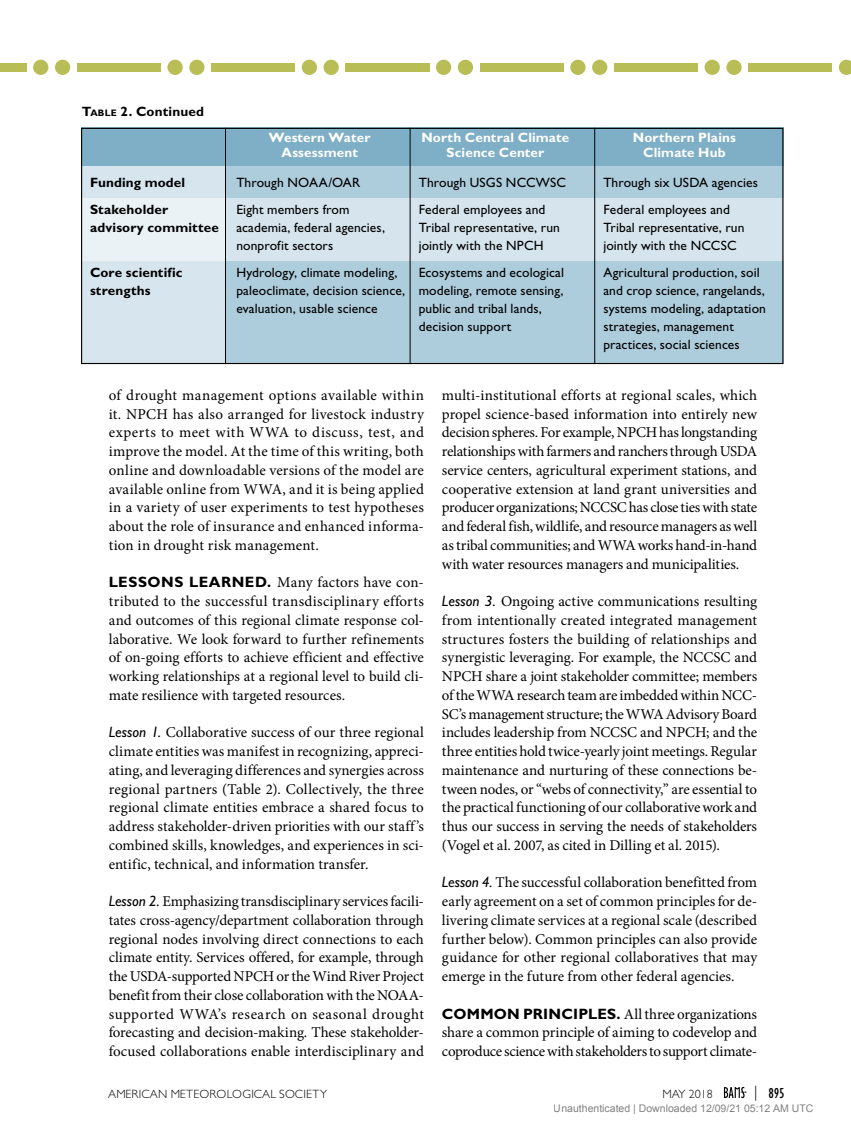
<style>
.page{position:relative;width:851px;height:1134px;background:#fff}
.page>*{position:absolute;margin:0;border:0;box-sizing:border-box;transform-origin:0 0}
.AA_Body_Text{font:15px/18.8px "Minion Pro";color:#000;text-align:justify}
.AA_First_Paragraph_w{font:15px/18.8px "Minion Pro";letter-spacing:-.01em;color:#000;text-align:justify}
.t1{font:condensed 15px "Gill Sans Std";color:#000}
.AA_Table_Text{font:13.5px/18px "Gill Sans Std";letter-spacing:.01em;color:#000}
.AA_Table_Text-2{font:700 13.5px "Gill Sans Std";letter-spacing:.01em;color:#fff}
.AA_Table_Text-3{font:700 13.5px "Gill Sans Std";letter-spacing:.01em;color:#000}
.AA_Caption__fig_tabl{font:700 13.5px "Gill Sans Std";letter-spacing:.015em;color:#000}
.t2{font:300 12px "Gill Sans Std";letter-spacing:.02em;color:#000}
.t3{font:10.5px "Arial";color:rgb(0 0 0/.5)}
.s1{font-style:inherit}
.s2{font-size:9.45px}
.s3{font-family:"Gill Sans Std";font-weight:700}
.s4{font-family:"Gill Sans Std";font-style:italic}
.s5{font-weight:300;font-stretch:normal}
</style>
<div class="page">
<div style="left:0;top:63px;width:850px;height:9px;background:#b8be55"></div>
<div style="left:832px;top:61px;width:18px;height:12px;background:#fff"></div>
<svg style="left:838px;top:60px;width:12px;height:15px"></svg>
<div style="left:27px;top:61px;width:50px;height:12px;background:#fff"></div>
<div style="left:33px;top:60px;width:15px;height:15px;background:#b8be55;border-radius:50%"></div>
<div style="left:55px;top:60px;width:15px;height:15px;background:#b8be55;border-radius:50%"></div>
<div style="left:161px;top:61px;width:50px;height:12px;background:#fff"></div>
<div style="left:167px;top:60px;width:16px;height:15px;background:#b8be55;border-radius:50%"></div>
<div style="left:189px;top:60px;width:15px;height:15px;background:#b8be55;border-radius:50%"></div>
<div style="left:295px;top:61px;width:50px;height:12px;background:#fff"></div>
<div style="left:302px;top:60px;width:15px;height:15px;background:#b8be55;border-radius:50%"></div>
<div style="left:323px;top:60px;width:16px;height:15px;background:#b8be55;border-radius:50%"></div>
<div style="left:429px;top:61px;width:50px;height:12px;background:#fff"></div>
<div style="left:436px;top:60px;width:15px;height:15px;background:#b8be55;border-radius:50%"></div>
<div style="left:458px;top:60px;width:15px;height:15px;background:#b8be55;border-radius:50%"></div>
<div style="left:564px;top:61px;width:49px;height:12px;background:#fff"></div>
<div style="left:570px;top:60px;width:15px;height:15px;background:#b8be55;border-radius:50%"></div>
<div style="left:592px;top:60px;width:15px;height:15px;background:#b8be55;border-radius:50%"></div>
<div style="left:698px;top:61px;width:50px;height:12px;background:#fff"></div>
<div style="left:704px;top:60px;width:15px;height:15px;background:#b8be55;border-radius:50%"></div>
<div style="left:726px;top:60px;width:15px;height:15px;background:#b8be55;border-radius:50%"></div>
<svg style="left:723px;top:1086px;width:24px;height:13px"></svg>
<svg style="left:724px;top:1087px;width:22px;height:11px"></svg>
<div style="left:225px;top:128px;width:558px;height:236px;background:#aecddc"></div>
<div style="left:81px;top:128px;width:144px;height:236px;background:#d7e6ee"></div>
<div style="left:81px;top:128px;width:702px;height:38px;background:#7fafc6"></div>
<div style="left:81px;top:198px;width:702px;height:63px;background:linear-gradient(to right,#e4eef3,#d0e1ea)"></div>
<hr style="left:225px;top:128px;width:1px;height:236px;background:#000">
<hr style="left:410px;top:128px;width:1px;height:236px;background:#000">
<hr style="left:594px;top:128px;width:1px;height:236px;background:#000">
<div style="left:81px;top:128px;width:702px;height:236px;border:1px solid #000"></div>
<p class="AA_Caption__fig_tabl" style="left:82px;top:103px;width:124px"><span class="s1">T</span><span class="s2">able</span> 2. Continued</p>
<p class="AA_Table_Text-2" style="left:269px;top:129px;width:103px">Western Water</p>
<p class="AA_Table_Text-2" style="left:421px;top:129px;width:149px">North Central Climate</p>
<p class="AA_Table_Text-2" style="left:633px;top:129px;width:104px">Northern Plains</p>
<p class="AA_Table_Text-2" style="left:281px;top:145px;width:78px">Assessment</p>
<p class="AA_Table_Text-2" style="left:446px;top:145px;width:99px">Science Center</p>
<p class="AA_Table_Text-2" style="left:643px;top:145px;width:84px">Climate Hub</p>
<p class="AA_Table_Text-3" style="left:90px;top:174px;width:97px">Funding model</p>
<p class="AA_Table_Text" style="left:236px;top:173px;width:125px">Through NOAA/OAR</p>
<p class="AA_Table_Text" style="left:418px;top:173px;width:149px">Through USGS NCCWSC</p>
<p class="AA_Table_Text" style="left:603px;top:173px;width:156px">Through six USDA agencies</p>
<p class="AA_Table_Text-3" style="left:90px;top:201px;width:80px">Stakeholder</p>
<p class="AA_Table_Text" style="left:236px;top:200px;width:115px">Eight members from</p>
<p class="AA_Table_Text" style="left:418px;top:200px;width:128px">Federal employees and</p>
<p class="AA_Table_Text" style="left:603px;top:200px;width:128px">Federal employees and</p>
<p class="AA_Table_Text-3" style="left:90px;top:219px;width:130px">advisory committee</p>
<p class="AA_Table_Text" style="left:236px;top:218px;width:150px">academia, federal agencies,</p>
<p class="AA_Table_Text" style="left:419px;top:218px;width:143px">Tribal representative, run</p>
<p class="AA_Table_Text" style="left:603px;top:218px;width:143px">Tribal representative, run</p>
<p class="AA_Table_Text" style="left:236px;top:236px;width:98px">nonprofit sectors</p>
<p class="AA_Table_Text" style="left:418px;top:236px;width:126px">jointly with the NPCH</p>
<p class="AA_Table_Text" style="left:603px;top:236px;width:135px">jointly with the NCCSC</p>
<p class="AA_Table_Text-3" style="left:90px;top:264px;width:94px">Core scientific</p>
<p class="AA_Table_Text" style="left:236px;top:263px;width:162px">Hydrology, climate modeling,</p>
<p class="AA_Table_Text" style="left:418px;top:263px;width:147px">Ecosystems and ecological</p>
<p class="AA_Table_Text" style="left:603px;top:263px;width:158px">Agricultural production, soil</p>
<p class="AA_Table_Text-3" style="left:90px;top:282px;width:62px">strengths</p>
<p class="AA_Table_Text" style="left:236px;top:281px;width:328px">paleoclimate, decision science, modeling, remote sensing,</p>
<p class="AA_Table_Text" style="left:603px;top:281px;width:163px">and crop science, rangelands,</p>
<p class="AA_Table_Text" style="left:236px;top:299px;width:143px">evaluation, usable science</p>
<p class="AA_Table_Text" style="left:418px;top:299px;width:125px">public and tribal lands,</p>
<p class="AA_Table_Text" style="left:603px;top:299px;width:164px">systems modeling, adaptation</p>
<p class="AA_Table_Text" style="left:418px;top:317px;width:94px">decision support</p>
<p class="AA_Table_Text" style="left:603px;top:317px;width:138px">strategies, management practices, social sciences</p>
<p class="AA_Body_Text" style="left:109px;top:386px;width:317px">of drought management options available within it. NPCH has also arranged for livestock industry experts to meet with WWA to discuss, test, and improve the model. At the time of this writing, both online and downloadable versions of the model are available online from WWA, and it is being applied in a variety of user experiments to test hypotheses about the role of insurance and enhanced informa&shy;tion in drought risk management.</p>
<p class="AA_First_Paragraph_w" style="left:109px;top:573px;width:317px"><span class="s3">LESSONS LEARNED.</span> Many factors have con&shy;tributed to the successful transdisciplinary efforts and outcomes of this regional climate response col&shy;laborative. We look forward to further refinements of on-going efforts to achieve efficient and effective working relationships at a regional level to build cli&shy;mate resilience with targeted resources.</p>
<p class="AA_Body_Text" style="left:109px;top:723px;width:317px"><span class="s4">Lesson 1.</span> Collaborative success of our three regional climate entities was manifest in recognizing, appreci&shy;ating, and leveraging differences and synergies across regional partners (Table 2). Collectively, the three regional climate entities embrace a shared focus to address stakeholder-driven priorities with our staff’s combined skills, knowledges, and experiences in sci&shy;entific, technical, and information transfer.</p>
<p class="AA_Body_Text" style="left:109px;top:892px;width:317px"><span class="s4">Lesson 2.</span> Emphasizing transdisciplinary services facili&shy;tates cross-agency/department collaboration through regional nodes involving direct connections to each climate entity. Services offered, for example, through the USDA-supported NPCH or the Wind River Project benefit from their close collaboration with the NOAA&shy;supported WWA’s research on seasonal drought forecasting and decision-making. These stakeholder&shy;focused collaborations enable interdisciplinary and</p>
<p class="AA_Body_Text" style="left:442px;top:386px;width:317px">multi-institutional efforts at regional scales, which propel science-based information into entirely new decision spheres. For example, NPCH has longstanding relationships with farmers and ranchers through USDA service centers, agricultural experiment stations, and cooperative extension at land grant universities and producer organizations; NCCSC has close ties with state and federal fish, wildlife, and resource managers as well as tribal communities; and WWA works hand-in-hand with water resources managers and municipalities.</p>
<p class="AA_Body_Text" style="left:442px;top:592px;width:317px"><span class="s4">Lesson 3.</span> Ongoing active communications resulting from intentionally created integrated management structures fosters the building of relationships and synergistic leveraging. For example, the NCCSC and NPCH share a joint stakeholder committee; members of the WWA research team are imbedded within NCC-SC’s management structure; the WWA Advisory Board includes leadership from NCCSC and NPCH; and the three entities hold twice-yearly joint meetings. Regular maintenance and nurturing of these connections be&shy;tween nodes, or “webs of connectivity,” are essential to the practical functioning of our collaborative work and thus our success in serving the needs of stakeholders (Vogel et al. 2007, as cited in Dilling et al. 2015).</p>
<p class="AA_Body_Text" style="left:442px;top:873px;width:317px"><span class="s4">Lesson 4.</span> The successful collaboration benefitted from early agreement on a set of common principles for de&shy;livering climate services at a regional scale (described further below). Common principles can also provide guidance for other regional collaboratives that may emerge in the future from other federal agencies.</p>
<p class="AA_First_Paragraph_w" style="left:442px;top:1004px;width:317px"><span class="s3">COMMON PRINCIPLES.</span> All three organizations share a common principle of aiming to codevelop and coproduce science with stakeholders to support climate-</p>
<p class="t2" style="left:108px;top:1087px;width:220px">AMERICAN METEOROLOGICAL SOCIETY</p>
<p class="t2" style="left:662px;top:1087px;width:52px">MAY 2018</p>
<p class="t1" style="left:754px;top:1085px;width:32px"><span class="s5">|</span> 895</p>
<p class="t3" style="left:553px;top:1102px;width:261px">Unauthenticated | Downloaded 12/09/21 05:12 AM UTC</p>
</div>
